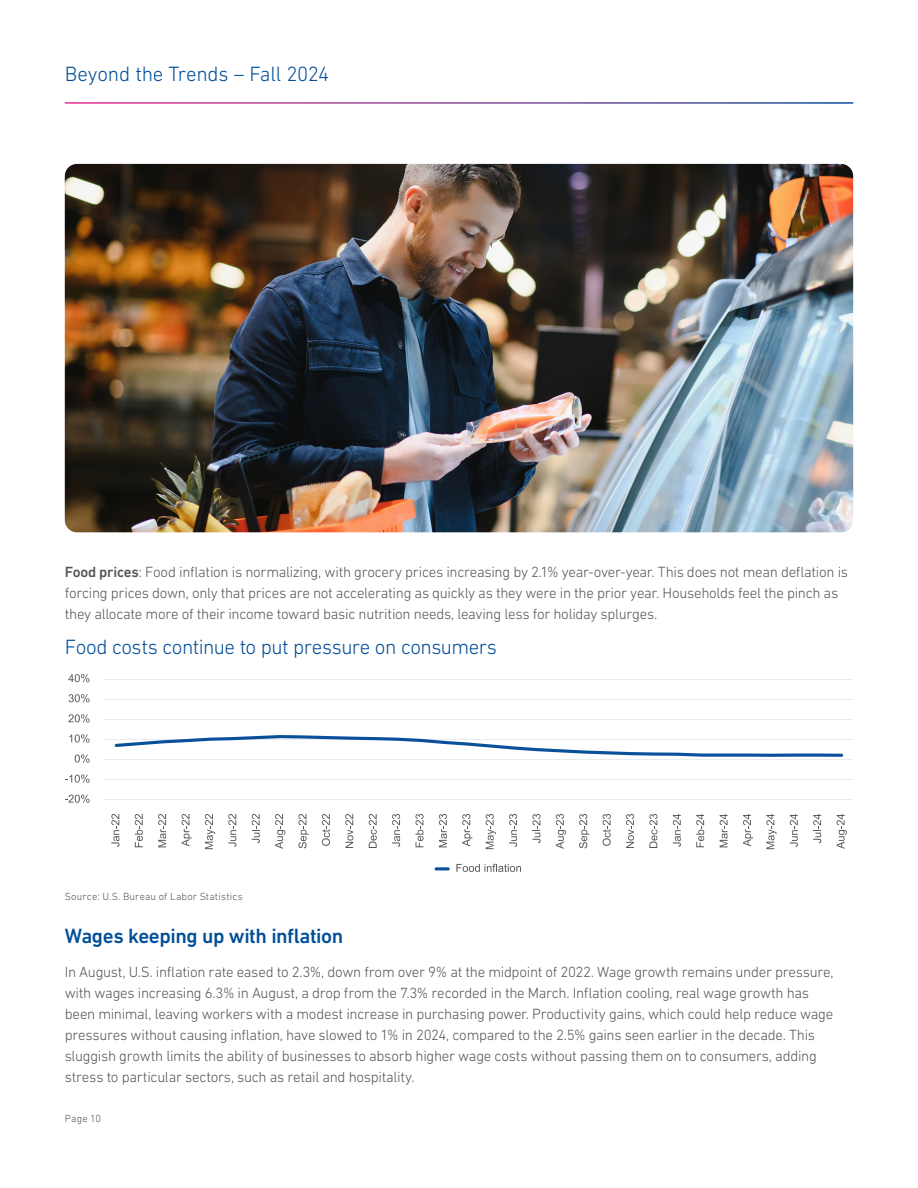
<style>
.page{position:relative;width:918px;height:1188px;background:#fff}
.page>*{position:absolute;margin:0;border:0;box-sizing:border-box;transform-origin:0 0}
.Body_text_10_14{font:300 21px "DIN Next W1 G";letter-spacing:-.02em;color:#014e99}
.Body_text_10_14-2{font:500 21px "DIN Next W1 G";letter-spacing:-.02em;color:#014e99}
.Body_text_10_14-3{font:300 15px/21px "DIN Next W1 G";letter-spacing:-.02em;color:#54555a}
.Footer_Source_text_7_9{font:300 10.5px "DIN Next W1 G";letter-spacing:.015em;color:#54555a}
.s1{font-weight:500}
</style>
<div class="page">
<img style="left:65px;top:164px;width:788px;height:368px">
<svg style="left:65px;top:795px;width:25px;height:8px"></svg>
<svg style="left:65px;top:774px;width:25px;height:9px"></svg>
<svg style="left:75px;top:754px;width:15px;height:9px"></svg>
<svg style="left:69px;top:734px;width:21px;height:9px"></svg>
<svg style="left:68px;top:714px;width:22px;height:9px"></svg>
<svg style="left:69px;top:694px;width:21px;height:8px"></svg>
<svg style="left:68px;top:674px;width:22px;height:8px"></svg>
<svg style="left:456px;top:864px;width:65px;height:8px"></svg>
<hr style="left:435px;top:867px;width:15px;height:3px;background:#09509a;border-radius:2px">
<svg style="left:111px;top:814px;width:8px;height:33px"></svg>
<svg style="left:135px;top:814px;width:8px;height:33px"></svg>
<svg style="left:158px;top:814px;width:8px;height:33px"></svg>
<svg style="left:182px;top:814px;width:10px;height:32px"></svg>
<svg style="left:205px;top:814px;width:10px;height:35px"></svg>
<svg style="left:228px;top:814px;width:8px;height:33px"></svg>
<svg style="left:252px;top:814px;width:8px;height:29px"></svg>
<svg style="left:275px;top:814px;width:10px;height:35px"></svg>
<svg style="left:298px;top:814px;width:11px;height:34px"></svg>
<svg style="left:322px;top:814px;width:8px;height:32px"></svg>
<svg style="left:345px;top:814px;width:8px;height:34px"></svg>
<svg style="left:369px;top:814px;width:8px;height:34px"></svg>
<svg style="left:392px;top:814px;width:8px;height:33px"></svg>
<svg style="left:415px;top:814px;width:9px;height:33px"></svg>
<svg style="left:439px;top:814px;width:8px;height:33px"></svg>
<svg style="left:462px;top:814px;width:10px;height:32px"></svg>
<svg style="left:486px;top:814px;width:10px;height:35px"></svg>
<svg style="left:509px;top:814px;width:8px;height:33px"></svg>
<svg style="left:532px;top:814px;width:9px;height:29px"></svg>
<svg style="left:556px;top:814px;width:10px;height:35px"></svg>
<svg style="left:579px;top:814px;width:10px;height:34px"></svg>
<svg style="left:603px;top:814px;width:8px;height:32px"></svg>
<svg style="left:626px;top:814px;width:8px;height:34px"></svg>
<svg style="left:649px;top:814px;width:8px;height:34px"></svg>
<svg style="left:673px;top:814px;width:8px;height:33px"></svg>
<svg style="left:696px;top:814px;width:8px;height:33px"></svg>
<svg style="left:720px;top:814px;width:8px;height:33px"></svg>
<svg style="left:743px;top:814px;width:10px;height:32px"></svg>
<svg style="left:766px;top:814px;width:11px;height:35px"></svg>
<svg style="left:790px;top:814px;width:8px;height:33px"></svg>
<svg style="left:813px;top:814px;width:8px;height:29px"></svg>
<svg style="left:837px;top:814px;width:10px;height:35px"></svg>
<hr style="left:105px;top:799px;width:748px;height:1px;background:#e9ebec">
<hr style="left:105px;top:779px;width:748px;height:1px;background:#e9ebec">
<hr style="left:105px;top:739px;width:748px;height:1px;background:#e9ebec">
<hr style="left:105px;top:719px;width:748px;height:1px;background:#e9ebec">
<hr style="left:105px;top:699px;width:748px;height:1px;background:#e9ebec">
<hr style="left:105px;top:679px;width:748px;height:1px;background:#e9ebec">
<hr style="left:105px;top:759px;width:748px;height:1px;background:#e9ebec">
<svg style="left:115px;top:735px;width:728px;height:22px"></svg>
<h1 class="Body_text_10_14" style="left:65px;top:61px;width:266px">Beyond the Trends – Fall 2024</h1>
<p class="Body_text_10_14-3" style="left:65px;top:562px;width:785px"><span class="s1">Food prices</span>: Food inflation is normalizing, with grocery prices increasing by 2.1% year-over-year. This does not mean deflation is forcing prices down, only that prices are not accelerating as quickly as they were in the prior year. Households feel the pinch as they allocate more of their income toward basic nutrition needs, leaving less for holiday splurges.</p>
<p class="Body_text_10_14" style="left:65px;top:635px;width:434px">Food costs continue to put pressure on consumers</p>
<p class="Footer_Source_text_7_9" style="left:65px;top:890px;width:179px">Source: U.S. Bureau of Labor Statistics</p>
<p class="Body_text_10_14-2" style="left:65px;top:924px;width:280px">Wages keeping up with inflation</p>
<p class="Body_text_10_14-3" style="left:65px;top:962px;width:770px">In August, U.S. inflation rate eased to 2.3%, down from over 9% at the midpoint of 2022. Wage growth remains under pressure, with wages increasing 6.3% in August, a drop from the 7.3% recorded in the March. Inflation cooling, real wage growth has been minimal, leaving workers with a modest increase in purchasing power. Productivity gains, which could help reduce wage pressures without causing inflation, have slowed to 1% in 2024, compared to the 2.5% gains seen earlier in the decade. This sluggish growth limits the ability of businesses to absorb higher wage costs without passing them on to consumers, adding stress to particular sectors, such as retail and hospitality.</p>
<p class="Footer_Source_text_7_9" style="left:65px;top:1112px;width:38px">Page 10</p>
</div>
